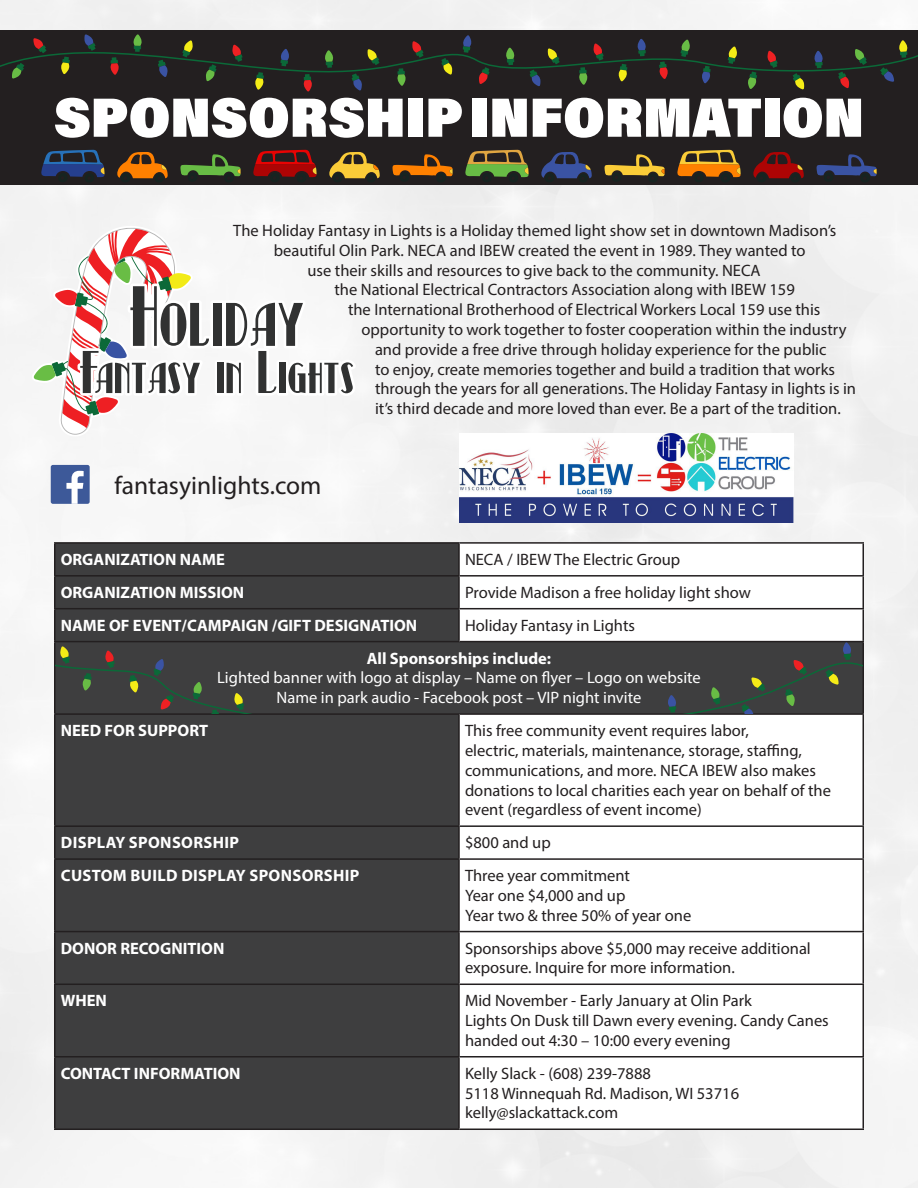
<style>
.page{position:relative;width:918px;height:1188px;background:#f2f2f2}
.page>*{position:absolute;margin:0;border:0;box-sizing:border-box;transform-origin:0 0}
.t1{font:55.5px "Acumin Variable Concept";color:#fff}
.t2{font:25.5px "Myriad Pro";color:#231f20}
.t3{font:16.5px/19.8px "Myriad Pro";color:#231f20}
.t4{font:700 16.5px "Myriad Pro";color:#fff}
.t5{font:16.5px "Myriad Pro";color:#fff}
.t6{font:700 16.5px "Myriad Pro";letter-spacing:.02em;color:#fff}
</style>
<div class="page">
<img style="left:459px;top:433px;width:335px;height:90px">
<div style="left:0;top:31px;width:918px;height:154px;background:#231f20"></div>
<svg style="left:253px;top:150px;width:64px;height:32px"></svg>
<svg style="left:329px;top:152px;width:51px;height:30px"></svg>
<svg style="left:392px;top:154px;width:61px;height:28px"></svg>
<svg style="left:41px;top:150px;width:64px;height:32px"></svg>
<svg style="left:117px;top:152px;width:51px;height:30px"></svg>
<svg style="left:180px;top:154px;width:61px;height:28px"></svg>
<svg style="left:465px;top:150px;width:64px;height:32px"></svg>
<svg style="left:541px;top:152px;width:51px;height:30px"></svg>
<svg style="left:605px;top:154px;width:60px;height:28px"></svg>
<svg style="left:677px;top:150px;width:64px;height:32px"></svg>
<svg style="left:753px;top:152px;width:51px;height:30px"></svg>
<svg style="left:817px;top:154px;width:60px;height:28px"></svg>
<svg style="left:0;top:34px;width:918px;height:57px"></svg>
<div style="left:51px;top:465px;width:39px;height:39px;background:#3d5999;border-radius:2px"></div>
<svg style="left:66px;top:471px;width:18px;height:33px"></svg>
<svg style="left:32px;top:225px;width:324px;height:212px"></svg>
<div style="left:56px;top:544px;width:403px;height:585px;background:#3e3e3f"></div>
<svg style="left:459px;top:544px;width:403px;height:585px"></svg>
<div style="left:459px;top:609px;width:404px;height:33px;background:#fff"></div>
<hr style="left:460px;top:542px;width:404px;height:2px;background:#231f20">
<hr style="left:862px;top:544px;width:2px;height:31px;background:#231f20">
<hr style="left:460px;top:575px;width:404px;height:2px;background:#231f20">
<hr style="left:862px;top:577px;width:2px;height:31px;background:#231f20">
<hr style="left:460px;top:608px;width:404px;height:1px;background:#231f20">
<hr style="left:862px;top:609px;width:2px;height:32px;background:#231f20">
<hr style="left:460px;top:641px;width:404px;height:1px;background:#231f20">
<hr style="left:862px;top:642px;width:2px;height:71px;background:#231f20">
<hr style="left:460px;top:713px;width:404px;height:2px;background:#231f20">
<hr style="left:862px;top:715px;width:2px;height:110px;background:#231f20">
<hr style="left:460px;top:825px;width:404px;height:2px;background:#231f20">
<hr style="left:862px;top:827px;width:2px;height:31px;background:#231f20">
<hr style="left:460px;top:858px;width:404px;height:2px;background:#231f20">
<hr style="left:862px;top:860px;width:2px;height:71px;background:#231f20">
<hr style="left:460px;top:931px;width:404px;height:1px;background:#231f20">
<hr style="left:862px;top:932px;width:2px;height:52px;background:#231f20">
<hr style="left:460px;top:984px;width:404px;height:1px;background:#231f20">
<hr style="left:862px;top:985px;width:2px;height:71px;background:#231f20">
<hr style="left:460px;top:1056px;width:404px;height:2px;background:#231f20">
<hr style="left:862px;top:1058px;width:2px;height:71px;background:#231f20">
<hr style="left:460px;top:1129px;width:404px;height:1px;background:#231f20">
<hr style="left:54px;top:575px;width:406px;height:2px;background:#231f20">
<hr style="left:54px;top:608px;width:406px;height:1px;background:#231f20">
<hr style="left:54px;top:641px;width:406px;height:1px;background:#231f20">
<hr style="left:54px;top:713px;width:406px;height:2px;background:#231f20">
<hr style="left:54px;top:825px;width:406px;height:2px;background:#231f20">
<hr style="left:54px;top:858px;width:406px;height:2px;background:#231f20">
<hr style="left:54px;top:931px;width:406px;height:1px;background:#231f20">
<hr style="left:54px;top:984px;width:406px;height:1px;background:#231f20">
<hr style="left:54px;top:1056px;width:406px;height:2px;background:#231f20">
<hr style="left:54px;top:1129px;width:406px;height:1px;background:#231f20">
<hr style="left:54px;top:542px;width:406px;height:2px;background:#231f20">
<hr style="left:54px;top:544px;width:2px;height:31px;background:#231f20">
<hr style="left:458px;top:544px;width:2px;height:31px;background:#231f20">
<hr style="left:54px;top:577px;width:2px;height:31px;background:#231f20">
<hr style="left:458px;top:577px;width:2px;height:31px;background:#231f20">
<hr style="left:54px;top:609px;width:2px;height:32px;background:#231f20">
<hr style="left:458px;top:609px;width:2px;height:32px;background:#231f20">
<hr style="left:54px;top:642px;width:2px;height:71px;background:#231f20">
<hr style="left:54px;top:715px;width:2px;height:110px;background:#231f20">
<hr style="left:458px;top:715px;width:2px;height:110px;background:#231f20">
<hr style="left:54px;top:827px;width:2px;height:31px;background:#231f20">
<hr style="left:458px;top:827px;width:2px;height:31px;background:#231f20">
<hr style="left:54px;top:860px;width:2px;height:71px;background:#231f20">
<hr style="left:458px;top:860px;width:2px;height:71px;background:#231f20">
<hr style="left:54px;top:932px;width:2px;height:52px;background:#231f20">
<hr style="left:458px;top:932px;width:2px;height:52px;background:#231f20">
<hr style="left:54px;top:985px;width:2px;height:71px;background:#231f20">
<hr style="left:458px;top:985px;width:2px;height:71px;background:#231f20">
<hr style="left:54px;top:1058px;width:2px;height:71px;background:#231f20">
<hr style="left:458px;top:1058px;width:2px;height:71px;background:#231f20">
<svg style="left:55px;top:642px;width:218px;height:71px;background:#40423e"></svg>
<svg style="left:655px;top:642px;width:208px;height:71px;background:#3e423f"></svg>
<p class="t1" style="left:54px;top:79px;width:812px">SPONSORSHIP INFORMATION</p>
<p class="t3" style="left:233px;top:220px;width:605px">The Holiday Fantasy in Lights is a Holiday themed light show set in downtown Madison’s</p>
<p class="t3" style="left:274px;top:240px;width:533px">beautiful Olin Park. NECA and IBEW created the event in 1989. They wanted to</p>
<p class="t3" style="left:308px;top:260px;width:455px">use their skills and resources to give back to the community. NECA</p>
<p class="t3" style="left:335px;top:280px;width:462px">the National Electrical Contractors Association along with IBEW 159</p>
<p class="t3" style="left:348px;top:299px;width:474px">the International Brotherhood of Electrical Workers Local 159 use this</p>
<p class="t3" style="left:362px;top:319px;width:486px">opportunity to work together to foster cooperation within the industry</p>
<p class="t3" style="left:375px;top:339px;width:483px">and provide a free drive through holiday experience for the public<br>to enjoy, create memories together and build a tradition that works through the years for all generations. The Holiday Fantasy in lights is in it’s third decade and more loved than ever. Be a part of the tradition.</p>
<p class="t2" style="left:114px;top:470px;width:209px">fantasyinlights.com</p>
<p class="t4" style="left:61px;top:549px;width:166px">ORGANIZATION NAME</p>
<p class="t3" style="left:465px;top:549px;width:217px">NECA / IBEW The Electric Group</p>
<p class="t4" style="left:61px;top:582px;width:185px">ORGANIZATION MISSION</p>
<p class="t3" style="left:465px;top:582px;width:287px">Provide Madison a free holiday light show</p>
<p class="t4" style="left:61px;top:614px;width:358px">NAME OF EVENT/CAMPAIGN /GIFT DESIGNATION</p>
<p class="t3" style="left:465px;top:615px;width:171px">Holiday Fantasy in Lights</p>
<p class="t4" style="left:367px;top:647px;width:186px">All Sponsorships include:</p>
<p class="t5" style="left:217px;top:668px;width:485px">Lighted banner with logo at display – Name on flyer – Logo on website</p>
<p class="t5" style="left:277px;top:688px;width:366px">Name in park audio - Facebook post – VIP night invite</p>
<p class="t4" style="left:61px;top:720px;width:149px">NEED FOR SUPPORT</p>
<p class="t3" style="left:465px;top:720px;width:367px">This free community event requires labor,<br>electric, materials, maintenance, storage, staffing, communications, and more. NECA IBEW also makes donations to local charities each year on behalf of the event (regardless of event income)</p>
<p class="t6" style="left:61px;top:832px;width:180px">DISPLAY SPONSORSHIP</p>
<p class="t3" style="left:465px;top:833px;width:87px">$800 and up</p>
<p class="t6" style="left:61px;top:865px;width:300px">CUSTOM BUILD DISPLAY SPONSORSHIP</p>
<p class="t3" style="left:465px;top:865px;width:166px">Three year commitment</p>
<p class="t3" style="left:465px;top:885px;width:162px">Year one $4,000 and up</p>
<p class="t3" style="left:465px;top:905px;width:228px">Year two &amp; three 50% of year one</p>
<p class="t4" style="left:61px;top:937px;width:165px">DONOR RECOGNITION</p>
<p class="t3" style="left:465px;top:938px;width:347px">Sponsorships above $5,000 may receive additional exposure. Inquire for more information.</p>
<p class="t4" style="left:61px;top:990px;width:48px">WHEN</p>
<p class="t3" style="left:465px;top:991px;width:288px">Mid November - Early January at Olin Park</p>
<p class="t3" style="left:465px;top:1010px;width:365px">Lights On Dusk till Dawn every evening. Candy Canes handed out 4:30 – 10:00 every evening</p>
<p class="t4" style="left:61px;top:1063px;width:181px">CONTACT INFORMATION</p>
<p class="t3" style="left:465px;top:1063px;width:188px">Kelly Slack - (608) 239-7888</p>
<p class="t3" style="left:465px;top:1083px;width:276px">5118 Winnequah Rd. Madison, WI 53716</p>
<p class="t3" style="left:465px;top:1103px;width:155px">kelly@slackattack.com</p>
</div>
